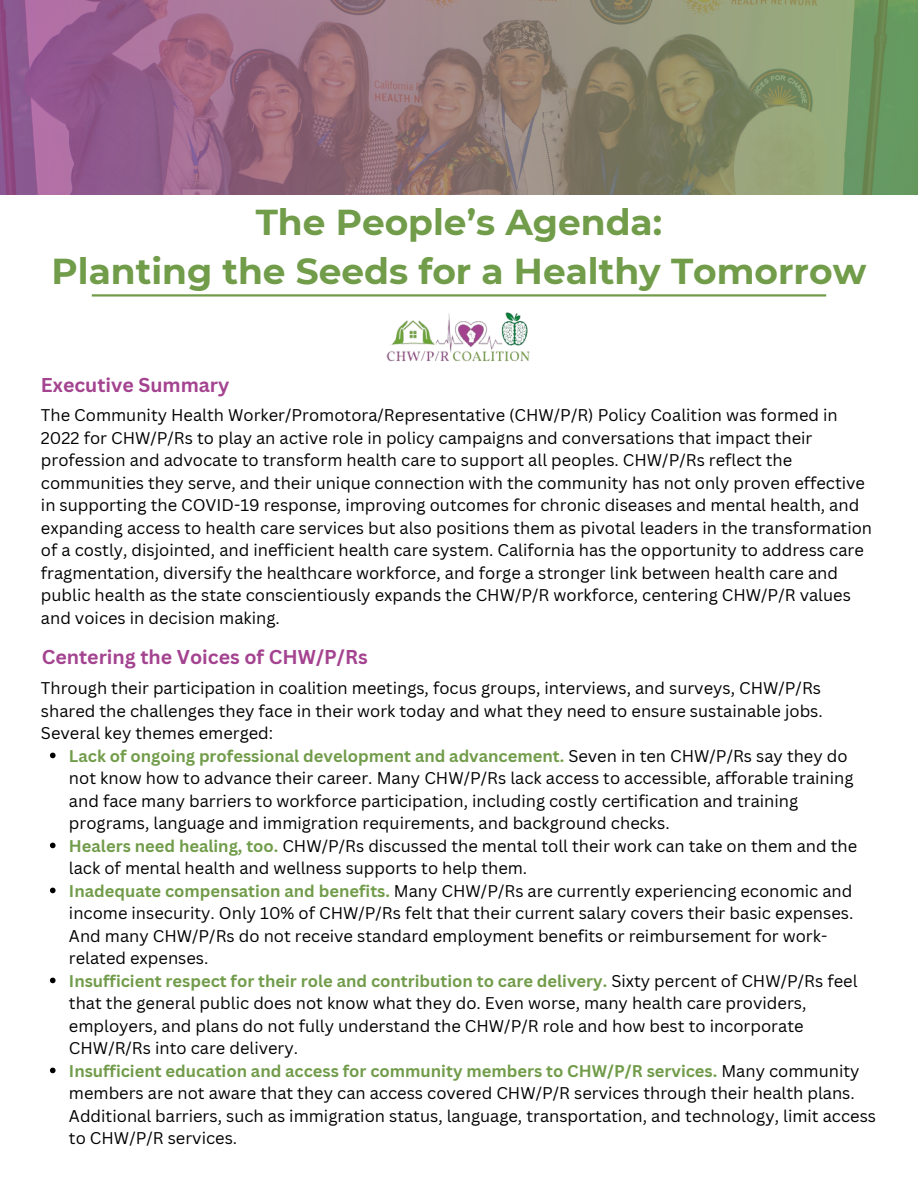
<style>
.page{position:relative;width:918px;height:1188px;background:#fff}
.page>*{position:absolute;margin:0;border:0;box-sizing:border-box;transform-origin:0 0}
.t1{font:700 36px/49.5px "Montserrat";color:#719c4a;text-align:center}
.t2{font:700 19.5px "Canva Sans";color:#a44390}
.t3{font:16.5px/22.5px "Canva Sans";color:#000}
.s1{font-weight:700;color:#719c4a}
</style>
<div class="page">
<svg style="left:0;top:0;width:918px;height:194px"></svg>
<img style="left:386px;top:312px;width:144px;height:50px">
<hr style="left:92px;top:294px;width:734px;height:3px;background:#719c4a">
<svg style="left:50px;top:753px;width:6px;height:5px"></svg>
<svg style="left:50px;top:843px;width:6px;height:5px"></svg>
<svg style="left:50px;top:888px;width:6px;height:5px"></svg>
<svg style="left:50px;top:978px;width:6px;height:5px"></svg>
<svg style="left:50px;top:1068px;width:6px;height:5px"></svg>
<p class="t1" style="left:52px;top:197px;width:816px">The People’s Agenda:<br>Planting the Seeds for a Healthy Tomorrow</p>
<p class="t2" style="left:41px;top:371px;width:190px">Executive Summary</p>
<p class="t3" style="left:41px;top:404px;width:833px">The Community Health Worker/Promotora/Representative (CHW/P/R) Policy Coalition was formed in 2022 for CHW/P/Rs to play an active role in policy campaigns and conversations that impact their profession and advocate to transform health care to support all peoples. CHW/P/Rs reflect the communities they serve, and their unique connection with the community has not only proven effective in supporting the COVID-19 response, improving outcomes for chronic diseases and mental health, and expanding access to health care services but also positions them as pivotal leaders in the transformation of a costly, disjointed, and inefficient health care system. California has the opportunity to address care fragmentation, diversify the healthcare workforce, and forge a stronger link between health care and public health as the state conscientiously expands the CHW/P/R workforce, centering CHW/P/R values and voices in decision making.</p>
<p class="t2" style="left:42px;top:643px;width:328px">Centering the Voices of CHW/P/Rs</p>
<h2 class="t3" style="left:41px;top:676px;width:783px;text-align:justify">Through their participation in coalition meetings, focus groups, interviews, and surveys, CHW/P/Rs shared the challenges they face in their work today and what they need to ensure sustainable jobs.<br>Several key themes emerged:</h2>
<p class="t3" style="left:69px;top:744px;width:786px"><span class="s1">Lack of ongoing professional development and advancement.</span> Seven in ten CHW/P/Rs say they do not know how to advance their career. Many CHW/P/Rs lack access to accessible, afforable training and face many barriers to workforce participation, including costly certification and training programs, language and immigration requirements, and background checks.</p>
<h2 class="t3" style="left:69px;top:834px;width:790px"><span class="s1">Healers need healing, too.</span> CHW/P/Rs discussed the mental toll their work can take on them and the lack of mental health and wellness supports to help them.</h2>
<p class="t3" style="left:69px;top:879px;width:786px"><span class="s1">Inadequate compensation and benefits.</span> Many CHW/P/Rs are currently experiencing economic and income insecurity. Only 10% of CHW/P/Rs felt that their current salary covers their basic expenses.<br>And many CHW/P/Rs do not receive standard employment benefits or reimbursement for work&shy;related expenses.</p>
<p class="t3" style="left:69px;top:969px;width:790px"><span class="s1">Insufficient respect for their role and contribution to care delivery.</span> Sixty percent of CHW/P/Rs feel that the general public does not know what they do. Even worse, many health care providers, employers, and plans do not fully understand the CHW/P/R role and how best to incorporate CHW/R/Rs into care delivery.</p>
<p class="t3" style="left:69px;top:1059px;width:809px"><span class="s1">Insufficient education and access for community members to CHW/P/R services.</span> Many community members are not aware that they can access covered CHW/P/R services through their health plans.<br>Additional barriers, such as immigration status, language, transportation, and technology, limit access to CHW/P/R services.</p>
</div>
